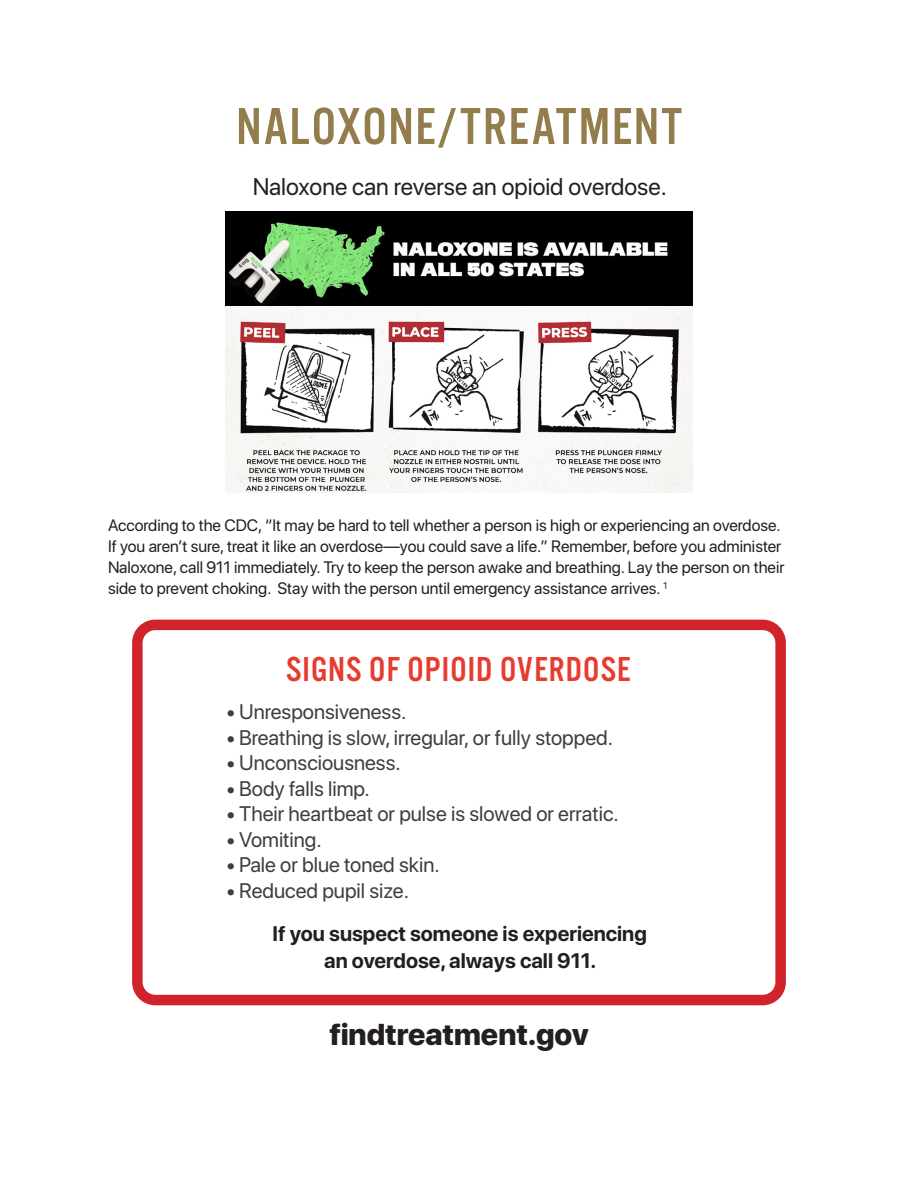
<style>
.page{position:relative;width:918px;height:1188px;background:#fff}
.page>*{position:absolute;margin:0;border:0;box-sizing:border-box;transform-origin:0 0}
.t1{font:54px "Alternate Got No 3 D";letter-spacing:.03em;color:#937d4c}
.t2{font:36px "Alternate Got No 3 D";letter-spacing:.03em;color:#e73b2e}
.t3{font:800 30px "SF Pro Display";color:#231f20}
.t4{font:24px "SF Pro Display";color:#231f20}
.t5{font:21px "SF Pro Display";color:#3e3e3f}
.t6{font:700 21px/27px "SF Pro Display";color:#231f20;text-align:center}
.t7{font:16.5px/21px "SF Pro Display";color:#231f20}
</style>
<div class="page">
<img style="left:226px;top:212px;width:466px;height:281px">
<div style="left:132px;top:620px;width:654px;height:385px;border:10px solid #d1232a;border-radius:18px"></div>
<p class="t1" style="left:236px;top:98px;width:447px">NALOXONE/TREATMENT</p>
<p class="t4" style="left:253px;top:168px;width:416px">Naloxone can reverse an opioid overdose.</p>
<p class="t7" style="left:108px;top:515px;width:678px">According to the CDC, “It may be hard to tell whether a person is high or experiencing an overdose.<br>If you aren’t sure, treat it like an overdose—you could save a life.” Remember, before you administer Naloxone, call 911 immediately. Try to keep the person awake and breathing. Lay the person on their side to prevent choking. Stay with the person until emergency assistance arrives. <sup>1</sup></p>
<p class="t2" style="left:286px;top:650px;width:346px">SIGNS OF OPIOID OVERDOSE</p>
<p class="t5" style="left:226px;top:696px;width:182px">• Unresponsiveness.</p>
<p class="t5" style="left:226px;top:721px;width:389px">• Breathing is slow, irregular, or fully stopped.</p>
<p class="t5" style="left:226px;top:747px;width:177px">• Unconsciousness.</p>
<p class="t5" style="left:226px;top:772px;width:146px">• Body falls limp.</p>
<p class="t5" style="left:226px;top:798px;width:395px">• Their heartbeat or pulse is slowed or erratic.</p>
<p class="t5" style="left:226px;top:823px;width:98px">• Vomiting.</p>
<p class="t5" style="left:226px;top:849px;width:216px">• Pale or blue toned skin.</p>
<p class="t5" style="left:226px;top:874px;width:185px">• Reduced pupil size.</p>
<p class="t6" style="left:273px;top:921px;width:376px">If you suspect someone is experiencing an overdose, always call 911.</p>
<p class="t3" style="left:329px;top:1012px;width:261px">findtreatment.gov</p>
</div>
